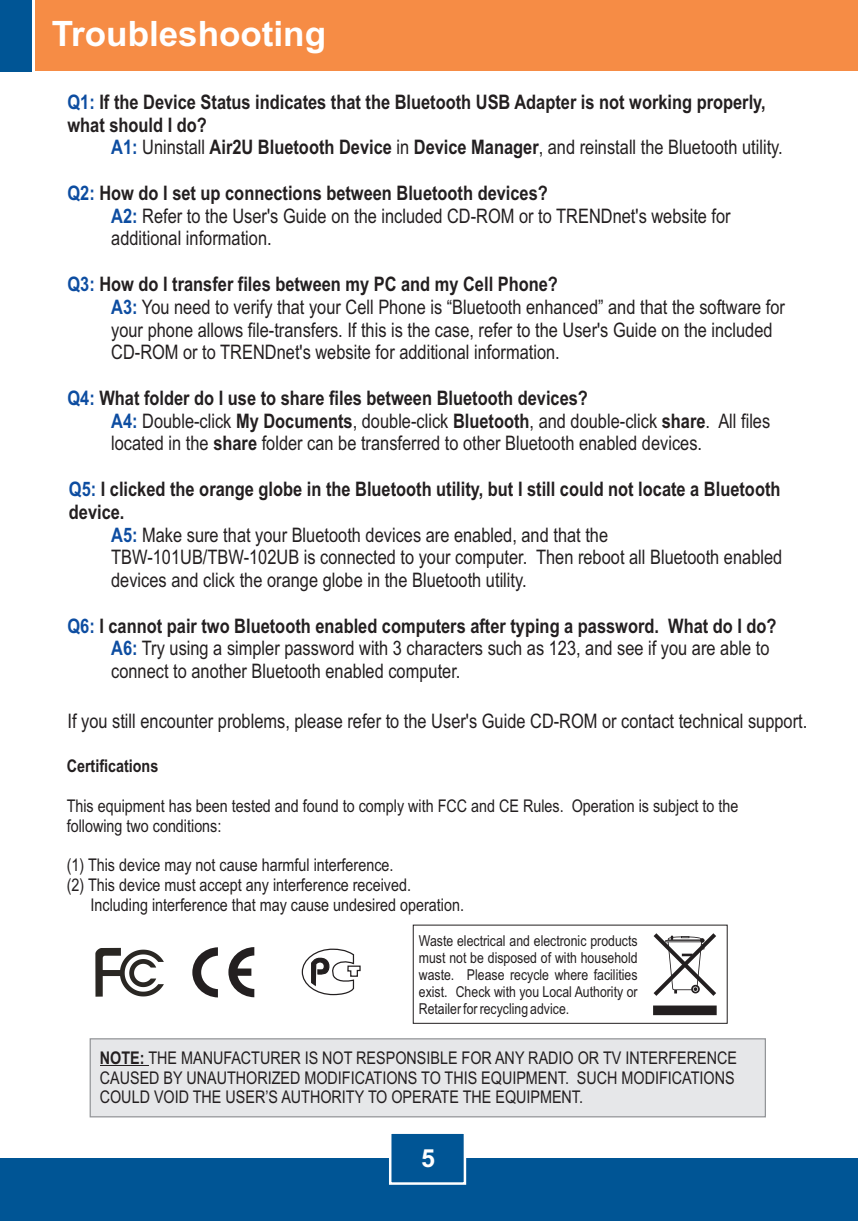
<style>
.page{position:relative;width:858px;height:1221px;background:#fff}
.page>*{position:absolute;margin:0;border:0;box-sizing:border-box;transform-origin:0 0}
.t1{font:700 35px "Arial";color:#fff}
.t2{font:700 25px "Arial";color:#fff}
.t3{font:20px/22.8px "Arial Narrow";color:#231f20}
.t4{font:700 20px/22.8px "Arial Narrow";color:#231f20}
.t5{font:17.5px/19.8px "Arial Narrow";color:#231f20}
.t6{font:700 17.5px "Arial Narrow";color:#231f20}
.t7{font:15px/17px "Arial Narrow";color:#231f20;text-align:justify}
.s1{color:#0d4da1}
.s2{font-weight:700;color:#0d4da1}
.s3{font-weight:700}
.s4{font-weight:400}
</style>
<div class="page">
<div style="left:0;top:1158px;width:858px;height:63px;background:#005595"></div>
<div style="left:35px;top:0;width:823px;height:71px;background:#f68c45"></div>
<div style="left:0;top:0;width:32px;height:71px;background:#005595"></div>
<svg style="left:389px;top:1133px;width:78px;height:52px"></svg>
<div style="left:89px;top:1038px;width:677px;height:80px;background:#e6e7e9"></div>
<hr style="left:100px;top:1065px;width:48px;height:1px;background:#231f20">
<svg style="left:95px;top:948px;width:69px;height:48px"></svg>
<svg style="left:192px;top:947px;width:26px;height:50px"></svg>
<svg style="left:228px;top:947px;width:26px;height:50px"></svg>
<svg style="left:653px;top:933px;width:63px;height:63px"></svg>
<svg style="left:665px;top:935px;width:39px;height:58px"></svg>
<div style="left:653px;top:1005px;width:64px;height:10px;background:#231f20"></div>
<svg style="left:301px;top:948px;width:60px;height:47px"></svg>
<h1 class="t1" style="left:52px;top:21px;width:276px">Troubleshooting</h1>
<p class="t4" style="left:67px;top:92px;width:700px"><span class="s1">Q1:</span> If the Device Status indicates that the Bluetooth USB Adapter is not working properly,</p>
<p class="t3" style="left:111px;top:138px;width:673px"><span class="s2">A1:</span> Uninstall <span class="s3">Air2U Bluetooth Device</span> in <span class="s3">Device Manager</span>, and reinstall the Bluetooth utility.</p>
<p class="t3" style="left:111px;top:183px;width:621px;text-indent:-44px"><span class="s2">Q2:</span> <span class="s3">How do I set up connections between Bluetooth devices?<br></span><span class="s2">A2:</span> Refer to the User's Guide on the included CD-ROM or to TRENDnet's website for</p>
<p class="t4" style="left:67px;top:115px;width:141px">what should I do?</p>
<p class="t3" style="left:111px;top:229px;width:162px">additional information.</p>
<p class="t3" style="left:111px;top:274px;width:675px;text-indent:-44px"><span class="s2">Q3:</span> <span class="s3">How do I transfer files between my PC and my Cell Phone?<br></span><span class="s2">A3:</span> You need to verify that your Cell Phone is “Bluetooth enhanced” and that the software for</p>
<p class="t3" style="left:111px;top:320px;width:663px">your phone allows file-transfers. If this is the case, refer to the User's Guide on the included<br>CD-ROM or to TRENDnet's website for additional information.</p>
<p class="t4" style="left:111px;top:388px;width:660px;text-indent:-44px"><span class="s1">Q4:</span> What folder do I use to share files between Bluetooth devices?<br><span class="s1">A4:</span> <span class="s4">Double-click</span> My Documents<span class="s4">, double-click</span> Bluetooth<span class="s4">, and double-click</span> share<span class="s4">. All files</span></p>
<p class="t3" style="left:111px;top:434px;width:592px">located in the <span class="s3">share</span> folder can be transferred to other Bluetooth enabled devices.</p>
<p class="t4" style="left:69px;top:479px;width:713px"><span class="s1">Q5:</span> I clicked the orange globe in the Bluetooth utility, but I still could not locate a Bluetooth</p>
<p class="t3" style="left:111px;top:525px;width:498px"><span class="s2">A5:</span> Make sure that your Bluetooth devices are enabled, and that the</p>
<p class="t4" style="left:69px;top:502px;width:57px">device.</p>
<p class="t3" style="left:111px;top:548px;width:673px">TBW-101UB/TBW-102UB is connected to your computer. Then reboot all Bluetooth enabled devices and click the orange globe in the Bluetooth utility.</p>
<p class="t4" style="left:111px;top:616px;width:667px;text-indent:-44px"><span class="s1">Q6:</span> I cannot pair two Bluetooth enabled computers after typing a password. What do I do?<br><span class="s1">A6:</span> <span class="s4">Try using a simpler password with 3 characters such as 123, and see if you are able to</span></p>
<p class="t3" style="left:111px;top:661px;width:351px">connect to another Bluetooth enabled computer.</p>
<p class="t3" style="left:67px;top:711px;width:741px">If you still encounter problems, please refer to the User's Guide CD-ROM or contact technical support.</p>
<p class="t6" style="left:67px;top:759px;width:93px">Certifications</p>
<p class="t5" style="left:67px;top:797px;width:673px">This equipment has been tested and found to comply with FCC and CE Rules. Operation is subject to the following two conditions:</p>
<p class="t5" style="left:67px;top:857px;width:328px">(1) This device may not cause harmful interference.</p>
<p class="t5" style="left:67px;top:876px;width:346px">(2) This device must accept any interference received.</p>
<p class="t5" style="left:91px;top:896px;width:375px">Including interference that may cause undesired operation.</p>
<p class="t7" style="left:419px;top:933px;width:220px">Waste electrical and electronic products must not be disposed of with household waste. Please recycle where facilities exist. Check with you Local Authority or Retailer for recycling advice.</p>
<p class="t5" style="left:100px;top:1049px;width:639px"><span class="s3">NOTE:</span> THE MANUFACTURER IS NOT RESPONSIBLE FOR ANY RADIO OR TV INTERFERENCE<br>CAUSED BY UNAUTHORIZED MODIFICATIONS TO THIS EQUIPMENT. SUCH MODIFICATIONS<br>COULD VOID THE USER’S AUTHORITY TO OPERATE THE EQUIPMENT.</p>
<p class="t2" style="left:421px;top:1148px;width:15px">5</p>
</div>
